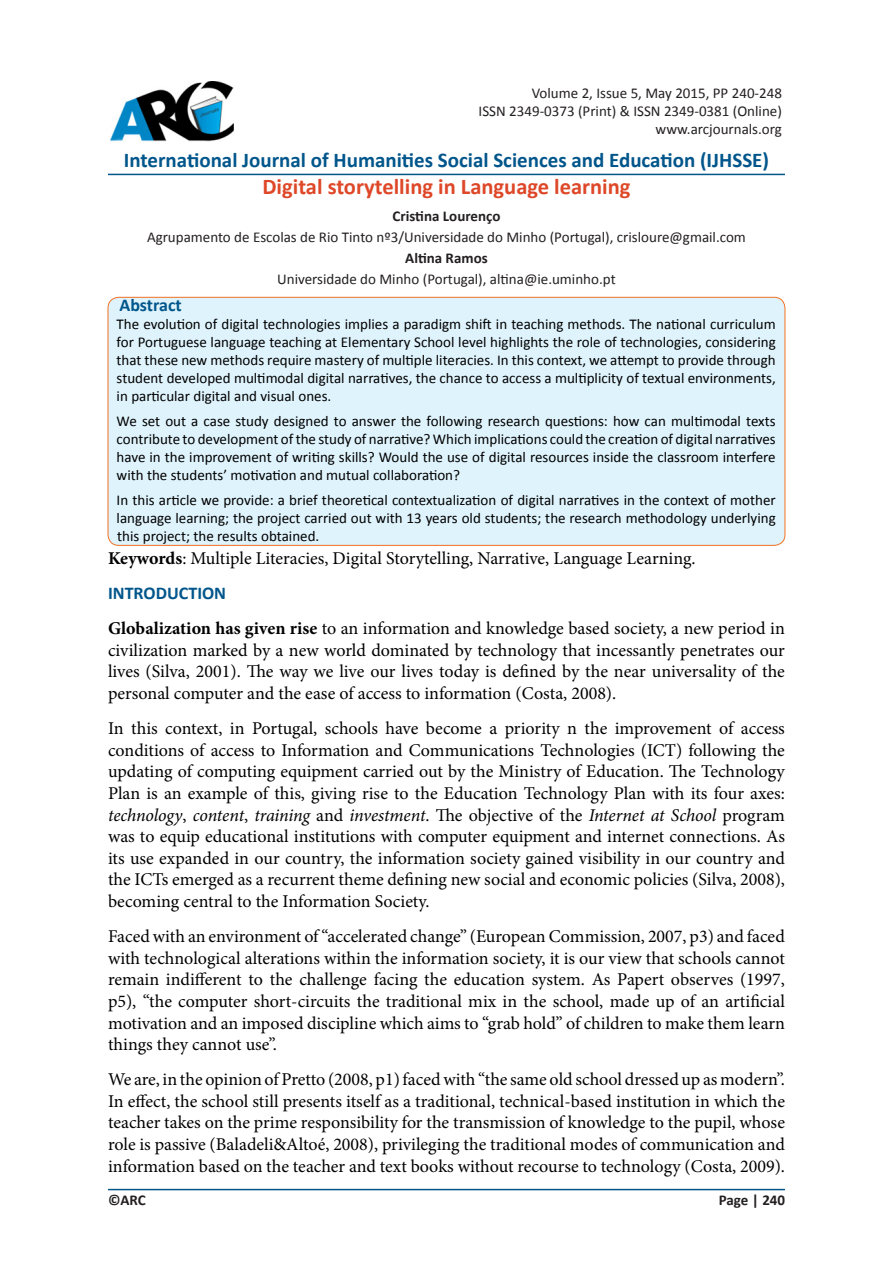
<style>
.page{position:relative;width:893px;height:1263px;background:#fff}
.page>*{position:absolute;margin:0;border:0;box-sizing:border-box;transform-origin:0 0}
.t1{font:700 22.5px "Calibri";color:#de4727}
.t2{font:700 21px "Calibri";color:#00568b}
.t3{font:18px/21.6px "Minion Pro";color:#000;text-align:justify}
.t4{font:700 18px "Calibri";color:#00568b}
.t5{font:15px/18px "Calibri";color:#000;text-align:justify}
.No_Spacing{font:15px "Calibri";color:#231f20}
.No_Spacing-2{font:700 15px "Calibri";color:#231f20}
.s1{font-weight:700}
.s2{font-style:italic}
</style>
<div class="page">
<hr style="left:108px;top:1189px;width:677px;height:1px;background:#00568b">
<hr style="left:108px;top:174px;width:677px;height:1px;background:#00568b">
<img style="left:111px;top:81px;width:123px;height:61px">
<div style="left:108px;top:297px;width:677px;height:248px;background:#dff3fc;border-radius:11px"></div>
<div style="left:108px;top:297px;width:677px;height:249px;border:1px solid #f37123;border-radius:11px"></div>
<p class="No_Spacing" style="left:532px;top:83px;width:252px">Volume 2, Issue 5, May 2015, PP 240-248</p>
<p class="No_Spacing" style="left:479px;top:101px;width:305px">ISSN 2349-0373 (Print) &amp; ISSN 2349-0381 (Online)</p>
<p class="No_Spacing" style="left:655px;top:119px;width:128px">www.arcjournals.org</p>
<p class="t2" style="left:124px;top:147px;width:647px">International Journal of Humanities Social Sciences and Education (IJHSSE)</p>
<p class="t1" style="left:262px;top:173px;width:370px">Digital storytelling in Language learning</p>
<p class="No_Spacing-2" style="left:393px;top:206px;width:109px">Cristina Lourenço</p>
<p class="No_Spacing" style="left:147px;top:228px;width:600px">Agrupamento de Escolas de Rio Tinto nº3/Universidade do Minho (Portugal), crisloure@gmail.com</p>
<p class="No_Spacing-2" style="left:405px;top:248px;width:84px">Altina Ramos</p>
<p class="No_Spacing" style="left:277px;top:270px;width:340px">Universidade do Minho (Portugal), altina@ie.uminho.pt</p>
<p class="t4" style="left:119px;top:294px;width:64px">Abstract</p>
<p class="t5" style="left:117px;top:315px;width:661px">The evolution of digital technologies implies a paradigm shift in teaching methods. The national curriculum for Portuguese language teaching at Elementary School level highlights the role of technologies, considering that these new methods require mastery of multiple literacies. In this context, we attempt to provide through student developed multimodal digital narratives, the chance to access a multiplicity of textual environments, in particular digital and visual ones.</p>
<p class="t5" style="left:117px;top:412px;width:661px">We set out a case study designed to answer the following research questions: how can multimodal texts contribute to development of the study of narrative? Which implications could the creation of digital narratives have in the improvement of writing skills? Would the use of digital resources inside the classroom interfere with the students’ motivation and mutual collaboration?</p>
<p class="t5" style="left:117px;top:491px;width:661px">In this article we provide: a brief theoretical contextualization of digital narratives in the context of mother language learning; the project carried out with 13 years old students; the research methodology underlying this project; the results obtained.</p>
<p class="t3" style="left:108px;top:548px;width:589px"><span class="s1">Keywords</span>: Multiple Literacies, Digital Storytelling, Narrative, Language Learning.</p>
<p class="t4" style="left:108px;top:582px;width:120px">INTRODUCTION</p>
<p class="t3" style="left:108px;top:618px;width:678px"><span class="s1">Globalization has given rise</span> to an information and knowledge based society, a new period in civilization marked by a new world dominated by technology that incessantly penetrates our lives (Silva, 2001). The way we live our lives today is defined by the near universality of the personal computer and the ease of access to information (Costa, 2008).</p>
<p class="t3" style="left:108px;top:718px;width:679px">In this context, in Portugal, schools have become a priority n the improvement of access conditions of access to Information and Communications Technologies (ICT) following the updating of computing equipment carried out by the Ministry of Education. The Technology Plan is an example of this, giving rise to the Education Technology Plan with its four axes: <span class="s2">technology</span>, <span class="s2">content</span>, <span class="s2">training</span> and <span class="s2">investment</span>. The objective of the <span class="s2">Internet at School</span> program was to equip educational institutions with computer equipment and internet connections. As its use expanded in our country, the information society gained visibility in our country and the ICTs emerged as a recurrent theme defining new social and economic policies (Silva, 2008), becoming central to the Information Society.</p>
<p class="t3" style="left:108px;top:926px;width:678px">Faced with an environment of “accelerated change” (European Commission, 2007, p3) and faced with technological alterations within the information society, it is our view that schools cannot remain indifferent to the challenge facing the education system. As Papert observes (1997, p5), “the computer short-circuits the traditional mix in the school, made up of an artificial motivation and an imposed discipline which aims to “grab hold” of children to make them learn things they cannot use”.</p>
<p class="t3" style="left:108px;top:1069px;width:678px">We are, in the opinion of Pretto (2008, p1) faced with “the same old school dressed up as modern”.<br>In effect, the school still presents itself as a traditional, technical-based institution in which the teacher takes on the prime responsibility for the transmission of knowledge to the pupil, whose role is passive (Baladeli&amp;Altoé, 2008), privileging the traditional modes of communication and information based on the teacher and text books without recourse to technology (Costa, 2009).</p>
<p class="No_Spacing-2" style="left:108px;top:1191px;width:39px">©ARC</p>
<p class="No_Spacing-2" style="left:719px;top:1191px;width:68px">Page | 240</p>
</div>
